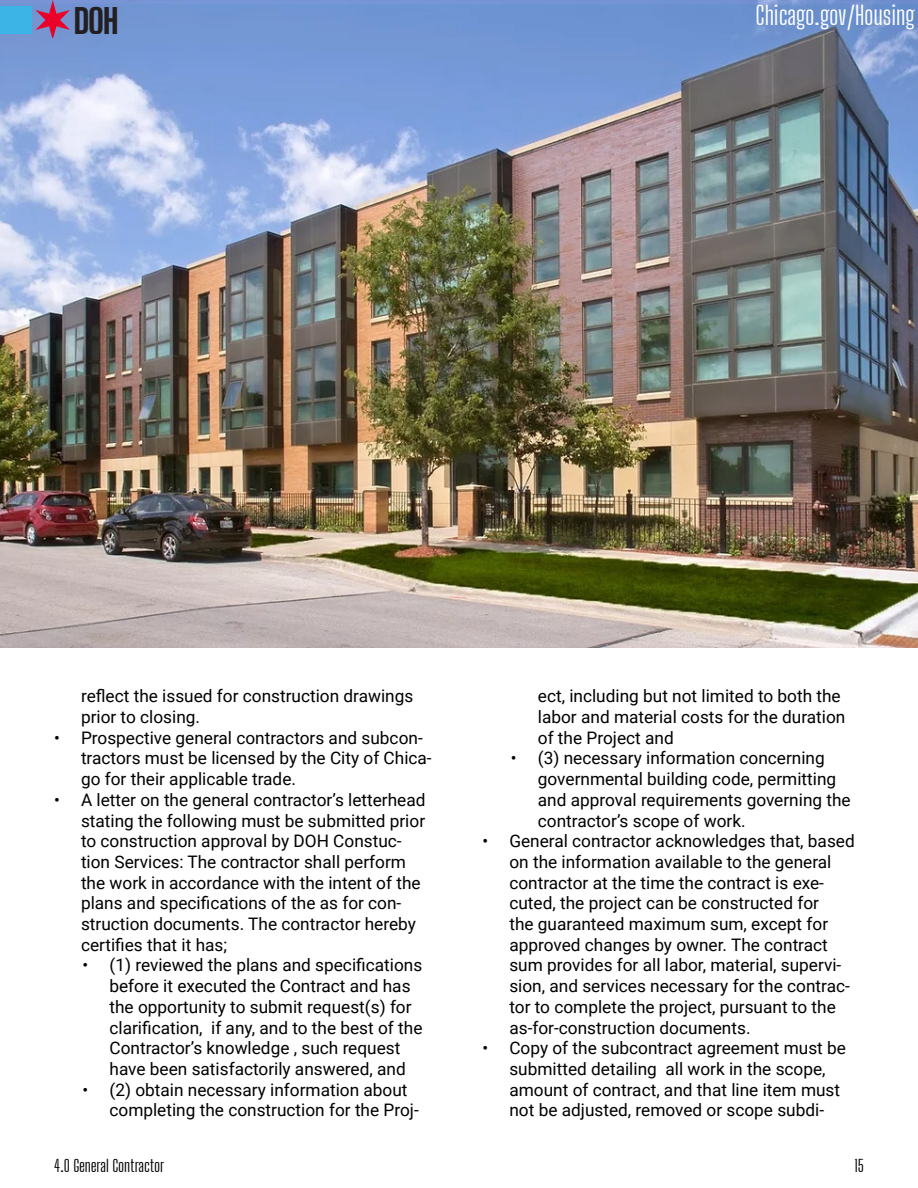
<style>
.page{position:relative;width:918px;height:1188px;background:#fff}
.page>*{position:absolute;margin:0;border:0;box-sizing:border-box;transform-origin:0 0}
.t1{font:800 33.9px "Big Shoulders Display";color:#231f20}
.t2{font:25.5px "Big Shoulders Display";letter-spacing:-.005em;color:#fff}
.t3{font:17.25px/20.7px "Roboto";color:#000}
.t4{font:16.5px "Big Shoulders Display";letter-spacing:-.005em;color:#000}
</style>
<div class="page">
<img style="left:0;top:0;width:918px;height:648px">
<svg style="left:35px;top:0;width:35px;height:38px"></svg>
<div style="left:0;top:6px;width:32px;height:28px;background:#3cb4e5"></div>
<h1 class="t1" style="left:73px;top:-3px;width:47px">DOH</h1>
<h2 class="t2" style="left:756px;top:-1px;width:161px">Chicago.gov/Housing</h2>
<p class="t3" style="left:81px;top:685px;width:334px">reflect the issued for construction drawings prior to closing.</p>
<p class="t3" style="left:81px;top:727px;width:352px;text-indent:-27px">• Prospective general contractors and subcon&shy;tractors must be licensed by the City of Chica&shy;go for their applicable trade.</p>
<p class="t3" style="left:81px;top:789px;width:346px;text-indent:-27px">• A letter on the general contractor’s letterhead stating the following must be submitted prior to construction approval by DOH Constuc&shy;tion Services: The contractor shall perform the work in accordance with the intent of the plans and specifications of the as for con&shy;struction documents. The contractor hereby certifies that it has;</p>
<p class="t3" style="left:109px;top:954px;width:315px;text-indent:-27px">• (1) reviewed the plans and specifications before it executed the Contract and has the opportunity to submit request(s) for clarification, if any, and to the best of the Contractor’s knowledge , such request have been satisfactorily answered, and</p>
<p class="t3" style="left:109px;top:1079px;width:311px;text-indent:-27px">• (2) obtain necessary information about completing the construction for the Proj-</p>
<p class="t4" style="left:54px;top:1155px;width:112px">4.0 General Contractor</p>
<p class="t3" style="left:538px;top:685px;width:309px">ect, including but not limited to both the labor and material costs for the duration of the Project and</p>
<p class="t3" style="left:538px;top:747px;width:314px;text-indent:-27px">• (3) necessary information concerning governmental building code, permitting and approval requirements governing the contractor’s scope of work.</p>
<p class="t3" style="left:509px;top:830px;width:347px;text-indent:-27px">• General contractor acknowledges that, based on the information available to the general contractor at the time the contract is exe&shy;cuted, the project can be constructed for<br>the guaranteed maximum sum, except for approved changes by owner. The contract sum provides for all labor, material, supervi&shy;sion, and services necessary for the contrac&shy;tor to complete the project, pursuant to the as-for-construction documents.</p>
<p class="t3" style="left:509px;top:1037px;width:338px;text-indent:-27px">• Copy of the subcontract agreement must be submitted detailing all work in the scope, amount of contract, and that line item must not be adjusted, removed or scope subdi-</p>
<p class="t4" style="left:854px;top:1155px;width:11px">15</p>
</div>
